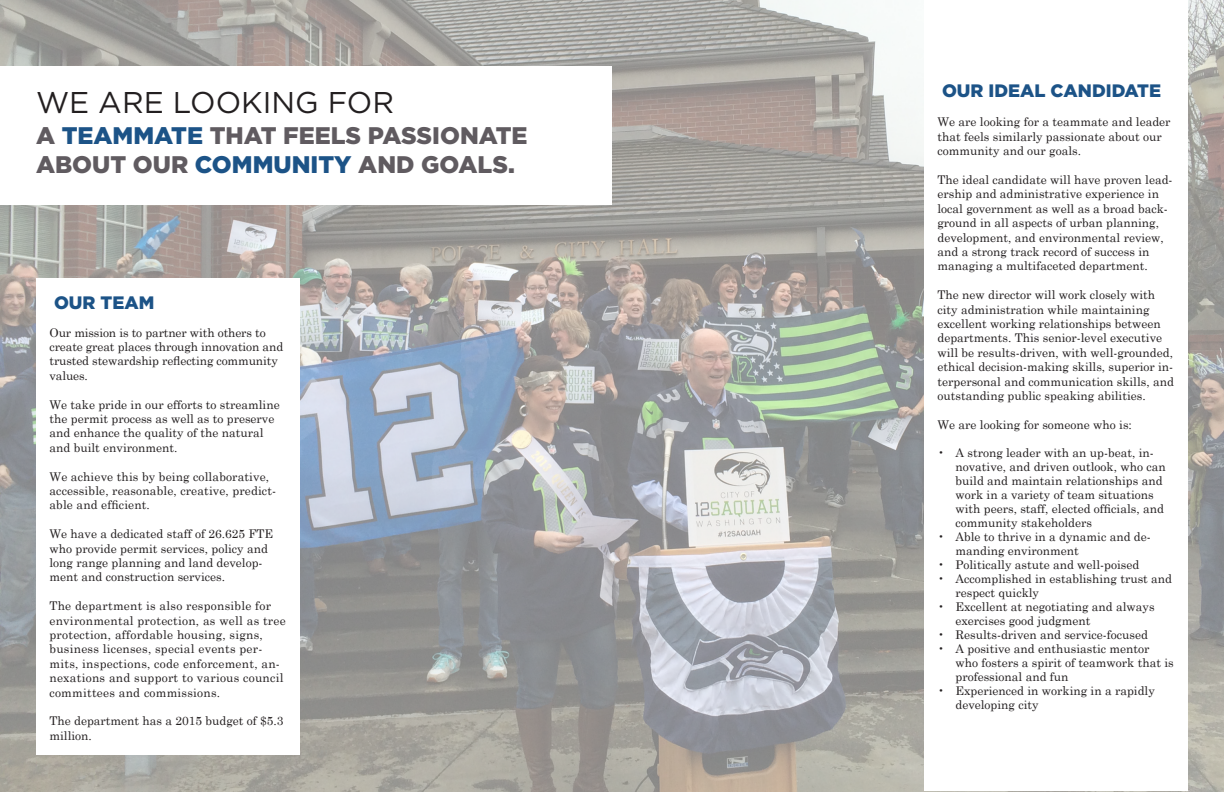
<style>
.page{position:relative;width:1224px;height:792px;background:#fff}
.page>*{position:absolute;margin:0;border:0;box-sizing:border-box;transform-origin:0 0}
.t1{font:30px "Gotham";color:#231f20}
.t2{font:900 24px/28.8px "Gotham";color:#605b60}
.t3{font:900 18px "Gotham";color:#1c5387}
.t4{font:12px/14.4px "Century Schoolbook";color:#231f20}
.t5{font:12px/14.4px "Century Schoolbook";letter-spacing:.02em;color:#231f20}
.s1{color:#1c5387}
</style>
<div class="page">
<img style="left:0;top:0;width:1224px;height:792px">
<div style="left:0;top:66px;width:612px;height:139px;background:#fff"></div>
<div style="left:36px;top:314px;width:264px;height:441px;background:#fff"></div>
<div style="left:36px;top:278px;width:264px;height:50px;background:#fff"></div>
<div style="left:924px;top:0;width:264px;height:791px;background:#fff"></div>
<p class="t1" style="left:36px;top:86px;width:360px">WE ARE LOOKING FOR</p>
<p class="t2" style="left:36px;top:121px;width:493px">A <span class="s1">TEAMMATE</span> THAT FEELS PASSIONATE<br>ABOUT OUR <span class="s1">COMMUNITY</span> AND GOALS.</p>
<p class="t3" style="left:54px;top:292px;width:102px">OUR TEAM</p>
<p class="t4" style="left:50px;top:324px;width:235px">Our mission is to partner with others to create great places through innovation and trusted stewardship reflecting community values.</p>
<p class="t4" style="left:50px;top:396px;width:232px">We take pride in our efforts to streamline the permit process as well as to preserve and enhance the quality of the natural and built environment.</p>
<p class="t4" style="left:50px;top:468px;width:228px">We achieve this by being collaborative, accessible, reasonable, creative, predict&shy;able and efficient.</p>
<p class="t4" style="left:50px;top:526px;width:225px">We have a dedicated staff of 26.625 FTE who provide permit services, policy and long range planning and land develop&shy;ment and construction services.</p>
<p class="t5" style="left:50px;top:598px;width:238px">The department is also responsible for environmental protection, as well as tree protection, affordable housing, signs, business licenses, special events per&shy;mits, inspections, code enforcement, an&shy;nexations and support to various council committees and commissions.</p>
<p class="t4" style="left:50px;top:713px;width:236px">The department has a 2015 budget of $5.3 million.</p>
<p class="t3" style="left:942px;top:81px;width:221px">OUR IDEAL CANDIDATE</p>
<p class="t4" style="left:938px;top:114px;width:235px">We are looking for a teammate and leader that feels similarly passionate about our community and our goals.</p>
<p class="t4" style="left:938px;top:171px;width:237px">The ideal candidate will have proven lead&shy;ership and administrative experience in local government as well as a broad back&shy;ground in all aspects of urban planning, development, and environmental review, and a strong track record of success in managing a multifaceted department.</p>
<p class="t4" style="left:938px;top:287px;width:238px">The new director will work closely with city administration while maintaining excellent working relationships between departments. This senior-level executive will be results-driven, with well-grounded, ethical decision-making skills, superior in&shy;terpersonal and communication skills, and outstanding public speaking abilities.</p>
<p class="t4" style="left:938px;top:416px;width:196px">We are looking for someone who is:</p>
<p class="t4" style="left:956px;top:445px;width:212px;line-height:14px;text-indent:-18px">• A strong leader with an up-beat, in&shy;novative, and driven outlook, who can build and maintain relationships and work in a variety of team situations with peers, staff, elected officials, and community stakeholders</p>
<p class="t4" style="left:956px;top:529px;width:197px;line-height:14px;text-indent:-18px">• Able to thrive in a dynamic and de&shy;manding environment</p>
<p class="t4" style="left:938px;top:557px;width:203px">• Politically astute and well-poised</p>
<p class="t4" style="left:956px;top:571px;width:218px;line-height:14px;text-indent:-18px">• Accomplished in establishing trust and respect quickly</p>
<p class="t4" style="left:956px;top:599px;width:201px;line-height:14px;text-indent:-18px">• Excellent at negotiating and always exercises good judgment</p>
<p class="t4" style="left:938px;top:627px;width:212px">• Results-driven and service-focused</p>
<p class="t4" style="left:956px;top:641px;width:220px;line-height:14px;text-indent:-18px">• A positive and enthusiastic mentor who fosters a spirit of teamwork that is professional and fun</p>
<p class="t4" style="left:956px;top:683px;width:201px;line-height:14px;text-indent:-18px">• Experienced in working in a rapidly developing city</p>
</div>
